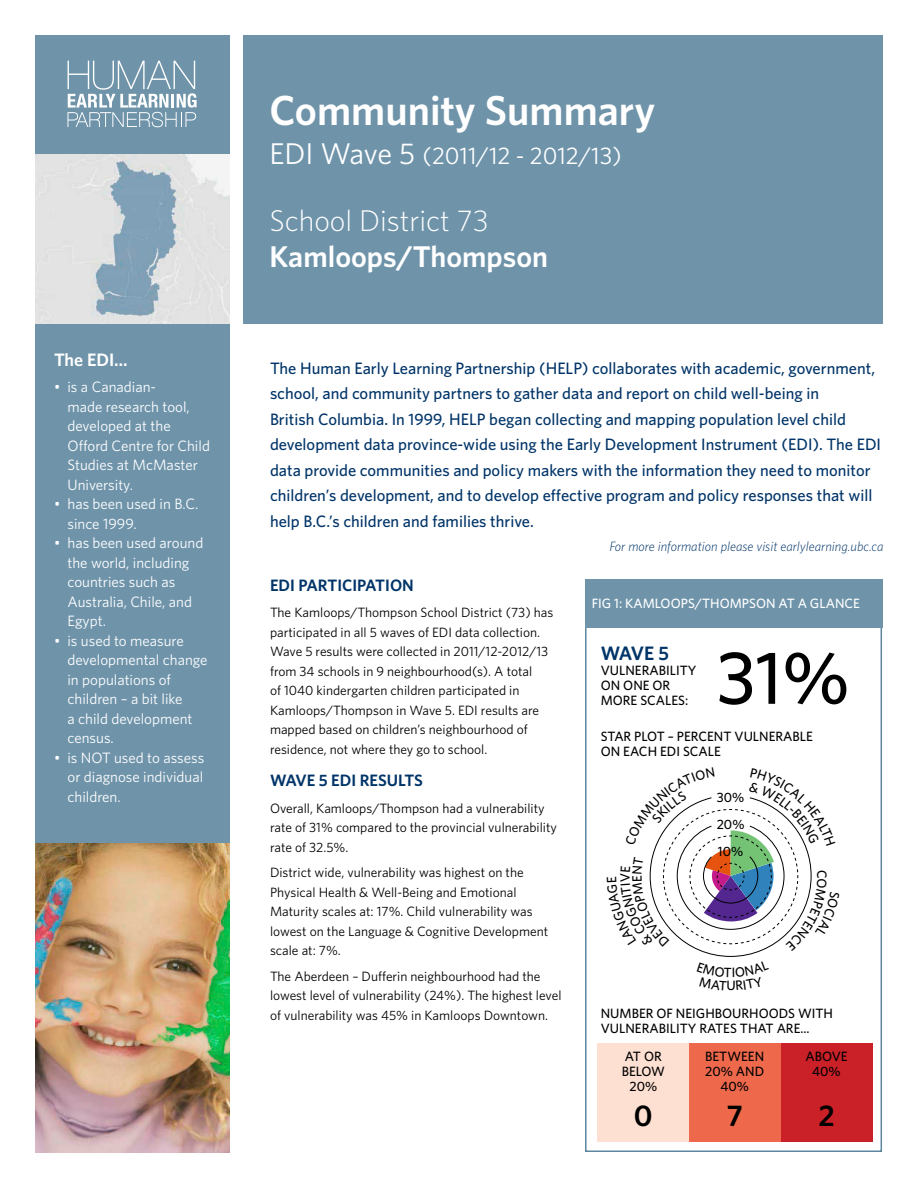
<style>
.page{position:relative;width:918px;height:1188px;background:#fff}
.page>*{position:absolute;margin:0;border:0;box-sizing:border-box;transform-origin:0 0}
.Graph_headers{font:500 75px "Whitney";color:#000}
.t1{font:600 42px "Whitney";color:#fff}
.School_District_Name{font:600 30px "Whitney";color:#fff}
.School_District{font:300 30px "Whitney";color:#fff}
.Graph_headers-2{font:600 30px "Whitney";color:#000}
.t2{font:24px "Whitney";color:#fff}
.Headings{font:600 19.5px "Whitney";color:#003468}
.Sidebar_headings{font:600 18px "Whitney";color:#fff}
.Intro_body{font:500 16.5px/25.5px "Whitney";color:#003468}
.Headings-2{font:600 16.5px "Whitney";color:#003468}
.t3{font:15px/19.5px "Whitney";color:#fff}
.Body_copy{font:13.5px/19.5px "Whitney";color:#000}
.Graph_headers-3{font:500 13.5px/15px "Whitney";color:#000}
.Intro_body-2{font:italic 300 13.5px "Whitney";color:#003468}
.Graph_headers-4{font:500 13.5px "Whitney";color:#fff}
.s1{font-size:30px}
</style>
<div class="page">
<div style="left:35px;top:35px;width:195px;height:119px;background:#6f94aa"></div>
<svg style="left:67px;top:61px;width:130px;height:66px"></svg>
<div style="left:243px;top:35px;width:640px;height:289px;background:#6f94aa"></div>
<div style="left:35px;top:323px;width:195px;height:830px;background:#6f94aa"></div>
<img style="left:35px;top:844px;width:195px;height:308px">
<div style="left:585px;top:590px;width:297px;height:562px;border:2px solid #5c86a0"></div>
<div style="left:585px;top:579px;width:297px;height:48px;background:#6f94aa"></div>
<div style="left:597px;top:1043px;width:92px;height:98px;background:#fde0d2"></div>
<div style="left:689px;top:1043px;width:92px;height:98px;background:#ee694c"></div>
<div style="left:781px;top:1043px;width:91px;height:98px;background:#ca2028"></div>
<img style="left:35px;top:154px;width:195px;height:170px">
<svg style="left:649px;top:797px;width:163px;height:160px"></svg>
<p class="Sidebar_headings" style="left:54px;top:348px;width:75px">The EDI…</p>
<p class="t3" style="left:68px;top:377px;width:144px;text-indent:-14px">• is a Canadian-<br>made research tool, developed at the<br>Offord Centre for Child<br>Studies at McMaster<br>University.</p>
<p class="t3" style="left:68px;top:494px;width:132px;text-indent:-14px">• has been used in B.C. since 1999.</p>
<p class="t3" style="left:68px;top:533px;width:137px;text-indent:-14px">• has been used around the world, including countries such as<br>Australia, Chile, and<br>Egypt.</p>
<p class="t3" style="left:68px;top:630px;width:142px;text-indent:-14px">• is used to measure developmental change in populations of children – a bit like<br>a child development census.</p>
<p class="t3" style="left:68px;top:747px;width:138px;text-align:justify;text-indent:-14px">• is NOT used to assess or diagnose individual children.</p>
<h2 class="t1" style="left:269px;top:83px;width:387px">Community Summary</h2>
<h3 class="t2" style="left:269px;top:140px;width:354px"><span class="s1">EDI Wave 5</span> (2011/12 - 2012/13)</h3>
<p class="School_District" style="left:269px;top:201px;width:221px">School District 73</p>
<p class="School_District_Name" style="left:269px;top:237px;width:280px">Kamloops/Thompson</p>
<p class="Intro_body" style="left:270px;top:355px;width:613px">The Human Early Learning Partnership (HELP) collaborates with academic, government, school, and community partners to gather data and report on child well-being in<br>British Columbia. In 1999, HELP began collecting and mapping population level child development data province-wide using the Early Development Instrument (EDI). The EDI data provide communities and policy makers with the information they need to monitor children’s development, and to develop effective program and policy responses that will help B.C.’s children and families thrive.</p>
<p class="Intro_body-2" style="left:609px;top:537px;width:276px">For more information please visit earlylearning.ubc.ca</p>
<p class="Headings-2" style="left:270px;top:574px;width:145px">EDI PARTICIPATION</p>
<p class="Body_copy" style="left:270px;top:602px;width:285px">The Kamloops/Thompson School District (73) has participated in all 5 waves of EDI data collection.<br>Wave 5 results were collected in 2011/12-2012/13 from 34 schools in 9 neighbourhood(s). A total<br>of 1040 kindergarten children participated in Kamloops/Thompson in Wave 5. EDI results are mapped based on children’s neighbourhood of residence, not where they go to school.</p>
<p class="Headings-2" style="left:270px;top:770px;width:155px">WAVE 5 EDI RESULTS</p>
<p class="Body_copy" style="left:270px;top:798px;width:288px">Overall, Kamloops/Thompson had a vulnerability rate of 31% compared to the provincial vulnerability rate of 32.5%.</p>
<p class="Body_copy" style="left:270px;top:862px;width:280px">District wide, vulnerability was highest on the Physical Health &amp; Well-Being and Emotional Maturity scales at: 17%. Child vulnerability was lowest on the Language &amp; Cognitive Development scale at: 7%.</p>
<p class="Body_copy" style="left:270px;top:966px;width:293px">The Aberdeen – Dufferin neighbourhood had the lowest level of vulnerability (24%). The highest level of vulnerability was 45% in Kamloops Downtown.</p>
<p class="Graph_headers-4" style="left:592px;top:595px;width:270px">FIG 1: KAMLOOPS/THOMPSON AT A GLANCE</p>
<p class="Headings" style="left:601px;top:640px;width:70px">WAVE 5</p>
<p class="Graph_headers-3" style="left:601px;top:663px;width:97px">VULNERABILITY<br>ON ONE OR<br>MORE SCALES:</p>
<p class="Graph_headers" style="left:717px;top:628px;width:134px">31%</p>
<p class="Graph_headers-3" style="left:601px;top:729px;width:214px">STAR PLOT – PERCENT VULNERABLE<br>ON EACH EDI SCALE</p>
<p class="Graph_headers-3" style="left:717px;top:789px;width:29px">30%</p>
<p class="Graph_headers-3" style="left:717px;top:817px;width:29px">20%</p>
<p class="Graph_headers-3" style="left:718px;top:844px;width:27px">10%</p>
<p class="Graph_headers-3" style="left:727px;top:978px;width:11px">U</p>
<p class="Graph_headers-3" style="left:601px;top:1006px;width:234px">NUMBER OF NEIGHBOURHOODS WITH<br>VULNERABILITY RATES THAT ARE...</p>
<p class="Graph_headers-3" style="left:622px;top:1049px;width:45px;text-align:center">AT OR<br>BELOW<br>20%</p>
<p class="Graph_headers-3" style="left:805px;top:1048px;width:44px;text-align:center">ABOVE<br>40%</p>
<p class="Graph_headers-3" style="left:705px;top:1049px;width:61px;text-align:center">BETWEEN<br>20% AND<br>40%</p>
<p class="Graph_headers-2" style="left:634px;top:1096px;width:20px">0</p>
<p class="Graph_headers-2" style="left:727px;top:1096px;width:18px">7</p>
<p class="Graph_headers-2" style="left:818px;top:1096px;width:18px">2</p>
</div>
